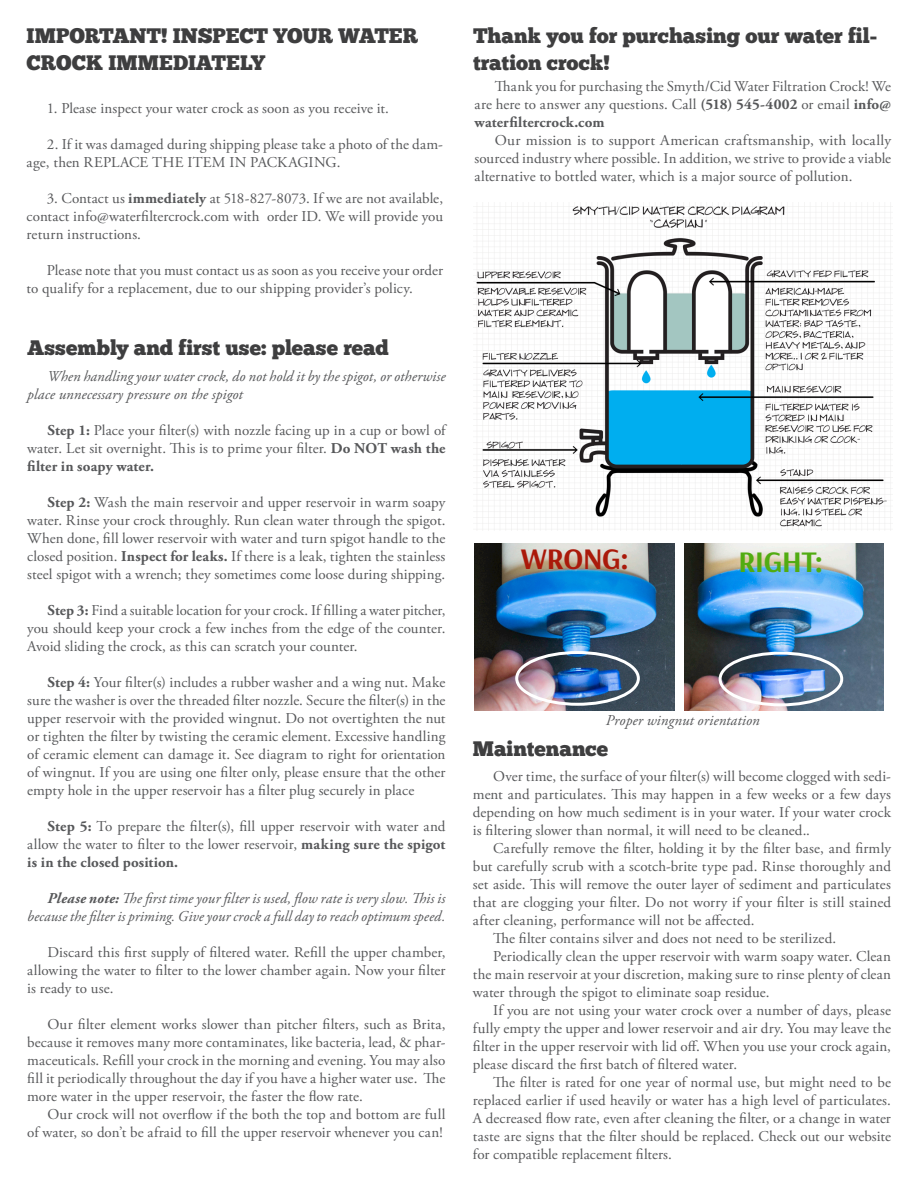
<style>
.page{position:relative;width:918px;height:1188px;background:#fff}
.page>*{position:absolute;margin:0;border:0;box-sizing:border-box;transform-origin:0 0}
.Primary_Callout{font:700 30px "Arsenal";letter-spacing:-.01em;color:#aa190a}
.Primary_Callout-2{font:700 30px "Arsenal";letter-spacing:-.01em;color:#51ac11}
.Headline{font:21px/27px "Chunk Five";letter-spacing:-.005em;color:#3e3e3f}
.Body_Copy{font:15px/18px "Adobe Garamond Pro";letter-spacing:.005em;color:#57585a;text-align:justify}
.Body_Copy-2{font:italic 15px/18px "Adobe Garamond Pro";letter-spacing:.005em;color:#57585a}
.s1{font-weight:700}
</style>
<div class="page">
<img style="left:476px;top:206px;width:415px;height:324px">
<img style="left:475px;top:543px;width:199px;height:168px">
<img style="left:684px;top:543px;width:200px;height:168px">
<div style="left:515px;top:651px;width:125px;height:55px;border:3px solid #fff;border-radius:50%"></div>
<div style="left:719px;top:652px;width:124px;height:54px;border:3px solid #fff;border-radius:50%"></div>
<p class="Headline" style="left:27px;top:22px;width:393px">IMPORTANT! INSPECT YOUR WATER<br>CROCK IMMEDIATELY</p>
<p class="Body_Copy" style="left:47px;top:100px;width:344px">1. Please inspect your water crock as soon as you receive it.</p>
<p class="Body_Copy" style="left:27px;top:136px;width:418px;text-indent:20px">2. If it was damaged during shipping please take a photo of the dam&shy;age, then REPLACE THE ITEM IN PACKAGING.</p>
<p class="Body_Copy" style="left:27px;top:190px;width:418px;text-indent:20px">3. Contact us <span class="s1">immediately</span> at 518-827-8073. If we are not available, contact info@waterfiltercrock.com with order ID. We will provide you return instructions.</p>
<p class="Body_Copy" style="left:27px;top:262px;width:418px;text-indent:20px">Please note that you must contact us as soon as you receive your order to qualify for a replacement, due to our shipping provider’s policy.</p>
<p class="Headline" style="left:27px;top:334px;width:363px">Assembly and first use: please read</p>
<p class="Body_Copy-2" style="left:27px;top:367px;width:420px;text-indent:20px">When handling your water crock, do not hold it by the spigot, or otherwise place unnecessary pressure on the spigot</p>
<p class="Body_Copy" style="left:27px;top:421px;width:420px;text-indent:20px"><span class="s1">Step 1:</span> Place your filter(s) with nozzle facing up in a cup or bowl of water. Let sit overnight. This is to prime your filter. <span class="s1">Do NOT wash the filter in soapy water.</span></p>
<p class="Body_Copy" style="left:27px;top:493px;width:420px;text-indent:20px"><span class="s1">Step 2:</span> Wash the main reservoir and upper reservoir in warm soapy water. Rinse your crock throughly. Run clean water through the spigot.<br>When done, fill lower reservoir with water and turn spigot handle to the closed position. <span class="s1">Inspect for leaks.</span> If there is a leak, tighten the stainless steel spigot with a wrench; they sometimes come loose during shipping.</p>
<p class="Body_Copy" style="left:27px;top:601px;width:420px;text-indent:20px"><span class="s1">Step 3:</span> Find a suitable location for your crock. If filling a water pitcher, you should keep your crock a few inches from the edge of the counter.<br>Avoid sliding the crock, as this can scratch your counter.</p>
<p class="Body_Copy" style="left:27px;top:673px;width:420px;text-indent:20px"><span class="s1">Step 4:</span> Your filter(s) includes a rubber washer and a wing nut. Make sure the washer is over the threaded filter nozzle. Secure the filter(s) in the upper reservoir with the provided wingnut. Do not overtighten the nut or tighten the filter by twisting the ceramic element. Excessive handling of ceramic element can damage it. See diagram to right for orientation of wingnut. If you are using one filter only, please ensure that the other empty hole in the upper reservoir has a filter plug securely in place</p>
<p class="Body_Copy" style="left:27px;top:817px;width:420px;text-indent:20px"><span class="s1">Step 5:</span> To prepare the filter(s), fill upper reservoir with water and allow the water to filter to the lower reservoir, <span class="s1">making sure the spigot is in the closed position.</span></p>
<p class="Body_Copy-2" style="left:27px;top:889px;width:420px;text-align:right"><span class="s1">Please note:</span> The first time your filter is used, flow rate is very slow. This is because the filter is priming. Give your crock a full day to reach optimum speed.</p>
<p class="Body_Copy" style="left:27px;top:943px;width:420px;text-indent:20px">Discard this first supply of filtered water. Refill the upper chamber, allowing the water to filter to the lower chamber again. Now your filter is ready to use.</p>
<p class="Body_Copy" style="left:27px;top:1015px;width:420px;text-indent:20px">Our filter element works slower than pitcher filters, such as Brita, because it removes many more contaminates, like bacteria, lead, &amp; phar&shy;maceuticals. Refill your crock in the morning and evening. You may also fill it periodically throughout the day if you have a higher water use. The more water in the upper reservoir, the faster the flow rate.</p>
<p class="Body_Copy" style="left:27px;top:1105px;width:420px;text-align:right">Our crock will not overflow if the both the top and bottom are full<br>of water, so don’t be afraid to fill the upper reservoir whenever you can!</p>
<p class="Headline" style="left:473px;top:22px;width:406px">Thank you for purchasing our water fil&shy;tration crock!</p>
<p class="Body_Copy" style="left:475px;top:78px;width:418px;text-indent:20px">Thank you for purchasing the Smyth/Cid Water Filtration Crock! We are here to answer any questions. Call <span class="s1">(518) 545-4002</span> or email <span class="s1">info@ waterfiltercrock.com</span></p>
<p class="Body_Copy" style="left:475px;top:132px;width:418px;text-indent:20px">Our mission is to support American craftsmanship, with locally sourced industry where possible. In addition, we strive to provide a viable alternative to bottled water, which is a major source of pollution.</p>
<p class="Primary_Callout" style="left:521px;top:541px;width:110px">WRONG:</p>
<p class="Primary_Callout-2" style="left:738px;top:543px;width:86px">RIGHT:</p>
<p class="Body_Copy-2" style="left:606px;top:711px;width:155px">Proper wingnut orientation</p>
<p class="Headline" style="left:473px;top:735px;width:137px">Maintenance</p>
<p class="Body_Copy" style="left:473px;top:767px;width:420px;text-indent:20px">Over time, the surface of your filter(s) will become clogged with sedi&shy;ment and particulates. This may happen in a few weeks or a few days depending on how much sediment is in your water. If your water crock is filtering slower than normal, it will need to be cleaned..</p>
<p class="Body_Copy" style="left:473px;top:839px;width:420px;text-indent:20px">Carefully remove the filter, holding it by the filter base, and firmly but carefully scrub with a scotch-brite type pad. Rinse thoroughly and set aside. This will remove the outer layer of sediment and particulates that are clogging your filter. Do not worry if your filter is still stained after cleaning, performance will not be affected.</p>
<p class="Body_Copy" style="left:493px;top:929px;width:345px">The filter contains silver and does not need to be sterilized.</p>
<p class="Body_Copy" style="left:473px;top:947px;width:420px;text-indent:20px">Periodically clean the upper reservoir with warm soapy water. Clean the main reservoir at your discretion, making sure to rinse plenty of clean water through the spigot to eliminate soap residue.</p>
<p class="Body_Copy" style="left:473px;top:1001px;width:420px;text-indent:20px">If you are not using your water crock over a number of days, please fully empty the upper and lower reservoir and air dry. You may leave the filter in the upper reservoir with lid off. When you use your crock again, please discard the first batch of filtered water.</p>
<p class="Body_Copy" style="left:473px;top:1073px;width:420px;text-indent:20px">The filter is rated for one year of normal use, but might need to be replaced earlier if used heavily or water has a high level of particulates.<br>A decreased flow rate, even after cleaning the filter, or a change in water taste are signs that the filter should be replaced. Check out our website for compatible replacement filters.</p>
</div>
